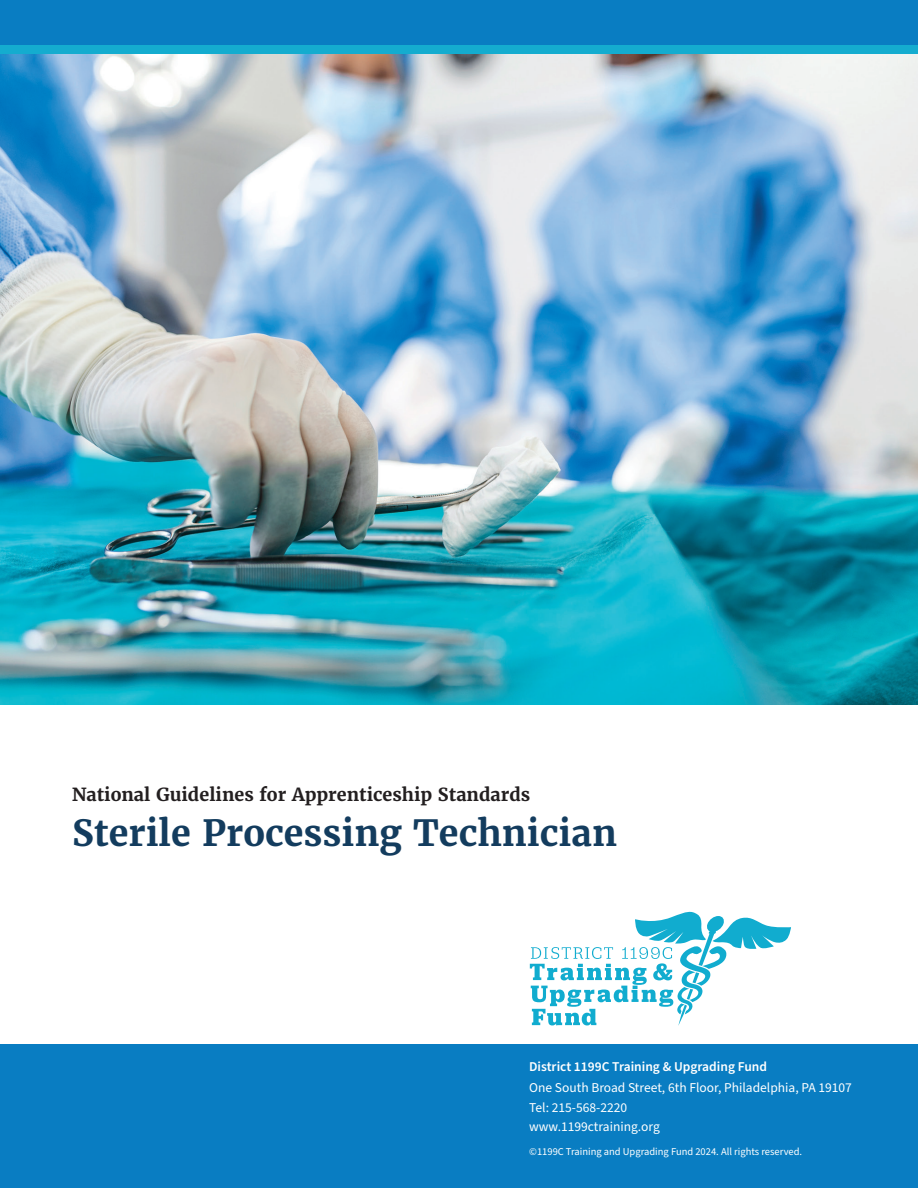
<style>
.page{position:relative;width:918px;height:1188px;background:#fff}
.page>*{position:absolute;margin:0;border:0;box-sizing:border-box;transform-origin:0 0}
.t1{font:700 36px "Merriweather";color:#133c5e}
.t2{font:700 18px "Merriweather";color:#231f20}
.t3{font:13.5px/19.5px "Source Sans Pro";color:#fff}
.t4{font:600 13.5px "Source Sans Pro";color:#fff}
.t5{font:10.5px "Source Sans Pro";color:#fff}
</style>
<div class="page">
<img style="left:0;top:54px;width:918px;height:650px">
<svg style="left:530px;top:912px;width:261px;height:114px"></svg>
<div style="left:0;top:1044px;width:918px;height:144px;background:#097dc2"></div>
<div style="left:0;top:0;width:918px;height:45px;background:#097dc2"></div>
<div style="left:0;top:45px;width:918px;height:9px;background:#14accf"></div>
<h2 class="t2" style="left:72px;top:783px;width:460px">National Guidelines for Apprenticeship Standards</h2>
<h1 class="t1" style="left:72px;top:810px;width:546px">Sterile Processing Technician</h1>
<p class="t4" style="left:529px;top:1058px;width:239px">District 1199C Training &amp; Upgrading Fund</p>
<p class="t3" style="left:529px;top:1079px;width:324px">One South Broad Street, 6th Floor, Philadelphia, PA 19107<br>Tel: 215-568-2220<br>www.1199ctraining.org</p>
<p class="t5" style="left:529px;top:1145px;width:275px">©1199C Training and Upgrading Fund 2024. All rights reserved.</p>
</div>
